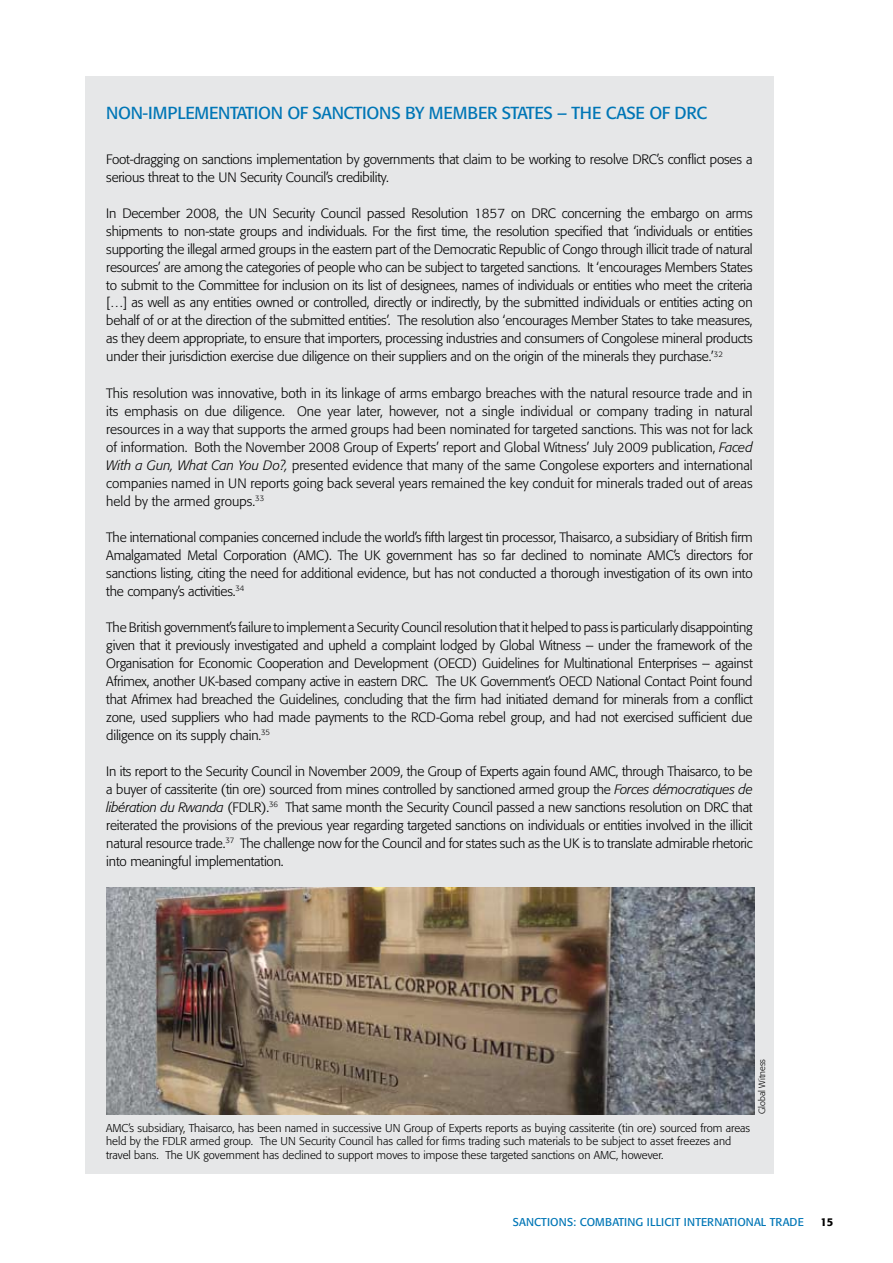
<style>
.page{position:relative;width:893px;height:1263px;background:#fff}
.page>*{position:absolute;margin:0;border:0;box-sizing:border-box;transform-origin:0 0}
.t1{font:17.25px "Formata BQ";letter-spacing:-.02em;color:#0076b6}
.t2{font:300 13.5px/18px "Formata BQ";letter-spacing:-.015em;color:#000;text-align:justify}
.t3{font:300 11.25px/13.5px "Formata BQ";color:#000}
.t4{font:11.25px "Formata BQ";letter-spacing:.01em;color:#0076b6}
.t5{font:500 11.25px "Formata BQ";color:#000}
.t6{font:300 9px "Formata BQ";color:#000}
.s1{font-style:italic}
</style>
<div class="page">
<div style="left:85px;top:77px;width:689px;height:1097px;background:#e6e7e8"></div>
<img style="left:106px;top:887px;width:648px;height:227px">
<p class="t1" style="left:106px;top:102px;width:580px">NON-IMPLEMENTATION OF SANCTIONS BY MEMBER STATES – THE CASE OF DRC</p>
<p class="t2" style="left:106px;top:150px;width:648px">Foot-dragging on sanctions implementation by governments that claim to be working to resolve DRC’s conflict poses a serious threat to the UN Security Council’s credibility.</p>
<p class="t2" style="left:106px;top:204px;width:648px">In December 2008, the UN Security Council passed Resolution 1857 on DRC concerning the embargo on arms shipments to non-state groups and individuals. For the first time, the resolution specified that ‘individuals or entities supporting the illegal armed groups in the eastern part of the Democratic Republic of Congo through illicit trade of natural resources’ are among the categories of people who can be subject to targeted sanctions. It ‘encourages Members States to submit to the Committee for inclusion on its list of designees, names of individuals or entities who meet the criteria […] as well as any entities owned or controlled, directly or indirectly, by the submitted individuals or entities acting on behalf of or at the direction of the submitted entities’. The resolution also ‘encourages Member States to take measures, as they deem appropriate, to ensure that importers, processing industries and consumers of Congolese mineral products under their jurisdiction exercise due diligence on their suppliers and on the origin of the minerals they purchase.’<sup>32</sup></p>
<p class="t2" style="left:106px;top:384px;width:648px">This resolution was innovative, both in its linkage of arms embargo breaches with the natural resource trade and in its emphasis on due diligence. One year later, however, not a single individual or company trading in natural resources in a way that supports the armed groups had been nominated for targeted sanctions. This was not for lack of information. Both the November 2008 Group of Experts’ report and Global Witness’ July 2009 publication, <span class="s1">Faced With a Gun, What Can You Do?,</span> presented evidence that many of the same Congolese exporters and international companies named in UN reports going back several years remained the key conduit for minerals traded out of areas held by the armed groups.<sup>33</sup></p>
<p class="t2" style="left:106px;top:528px;width:648px">The international companies concerned include the world’s fifth largest tin processor, Thaisarco, a subsidiary of British firm Amalgamated Metal Corporation (AMC). The UK government has so far declined to nominate AMC’s directors for sanctions listing, citing the need for additional evidence, but has not conducted a thorough investigation of its own into the company’s activities.<sup>34</sup></p>
<p class="t2" style="left:106px;top:618px;width:648px">The British government’s failure to implement a Security Council resolution that it helped to pass is particularly disappointing given that it previously investigated and upheld a complaint lodged by Global Witness – under the framework of the Organisation for Economic Cooperation and Development (OECD) Guidelines for Multinational Enterprises – against Afrimex, another UK-based company active in eastern DRC. The UK Government’s OECD National Contact Point found that Afrimex had breached the Guidelines, concluding that the firm had initiated demand for minerals from a conflict zone, used suppliers who had made payments to the RCD-Goma rebel group, and had not exercised sufficient due diligence on its supply chain.<sup>35</sup></p>
<p class="t2" style="left:106px;top:762px;width:648px">In its report to the Security Council in November 2009, the Group of Experts again found AMC, through Thaisarco, to be a buyer of cassiterite (tin ore) sourced from mines controlled by sanctioned armed group the <span class="s1">Forces démocratiques de libération du Rwanda</span> (FDLR).<sup>36</sup> That same month the Security Council passed a new sanctions resolution on DRC that reiterated the provisions of the previous year regarding targeted sanctions on individuals or entities involved in the illicit natural resource trade.<sup>37</sup> The challenge now for the Council and for states such as the UK is to translate admirable rhetoric into meaningful implementation.</p>
<p class="t6" style="left:757px;top:1114px;width:57px;rotate:-90deg">Global Witness</p>
<p class="t3" style="left:106px;top:1121px;width:646px">AMC’s subsidiary, Thaisarco, has been named in successive UN Group of Experts reports as buying cassiterite (tin ore) sourced from areas held by the FDLR armed group. The UN Security Council has called for firms trading such materials to be subject to asset freezes and travel bans. The UK government has declined to support moves to impose these targeted sanctions on AMC, however.</p>
<p class="t4" style="left:513px;top:1215px;width:292px">SANCTIONS: COMBATING ILLICIT INTERNATIONAL TRADE</p>
<p class="t5" style="left:820px;top:1215px;width:15px">15</p>
</div>
